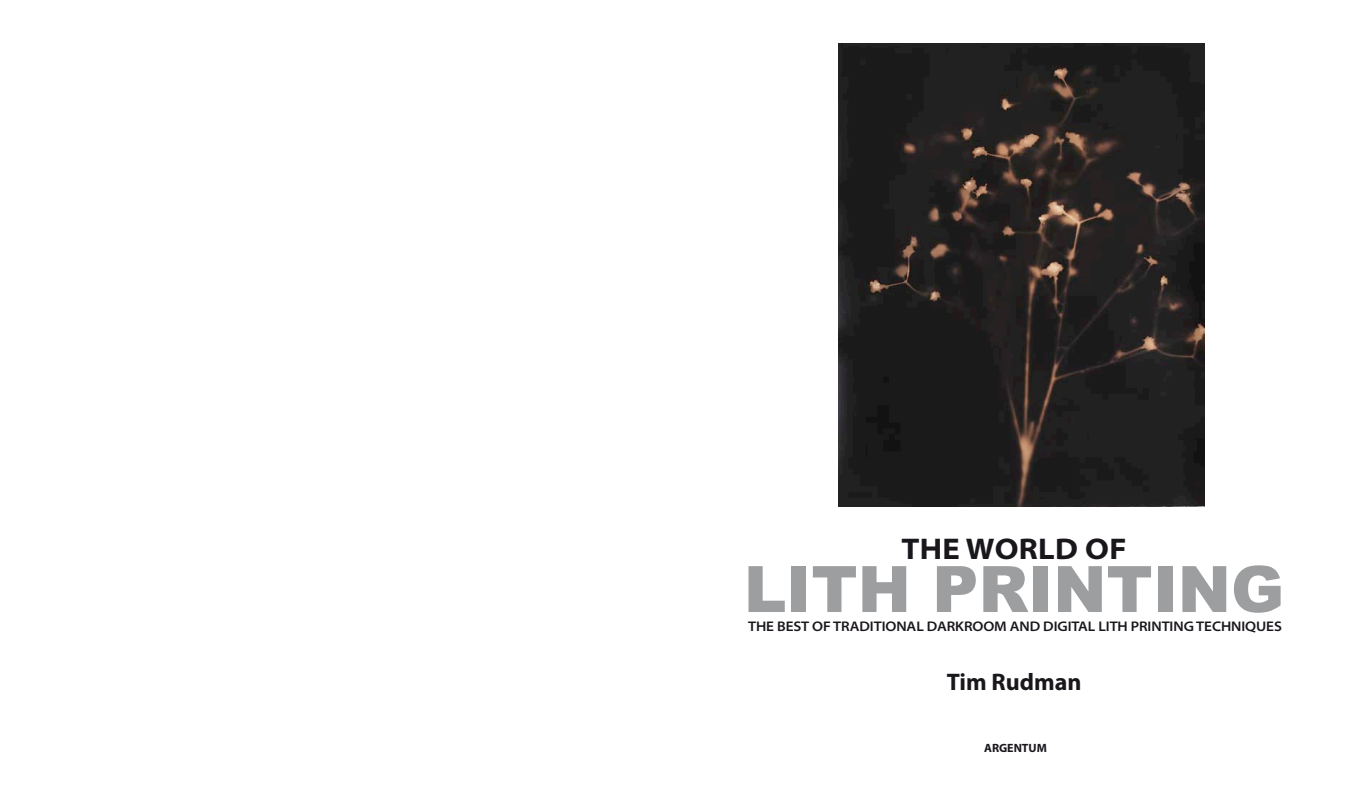
<style>
.page{position:relative;width:1361px;height:794px;background:#fff}
.page>*{position:absolute;margin:0;border:0;box-sizing:border-box;transform-origin:0 0}
.t1{font:900 64px "Arial";color:#9d9ea0}
.t2{font:700 semi-expanded 30px "Myriad Pro";letter-spacing:.01em;color:#1a171c}
.t3{font:700 24px "Myriad Pro";color:#1a171c}
.t4{font:600 semi-expanded 14px "Myriad Pro";letter-spacing:-.005em;color:#1a171c}
.t5{font:700 12px "Myriad Pro";color:#1a171c}
</style>
<div class="page">
<img style="left:839px;top:43px;width:366px;height:463px">
<h2 class="t2" style="left:901px;top:531px;width:226px">THE WORLD OF</h2>
<h1 class="t1" style="left:744px;top:553px;width:542px">LITH PRINTING</h1>
<p class="t4" style="left:748px;top:618px;width:535px">THE BEST OF TRADITIONAL DARKROOM AND DIGITAL LITH PRINTING TECHNIQUES</p>
<h3 class="t3" style="left:947px;top:666px;width:136px">Tim Rudman</h3>
<p class="t5" style="left:984px;top:740px;width:64px">ARGENTUM</p>
</div>
